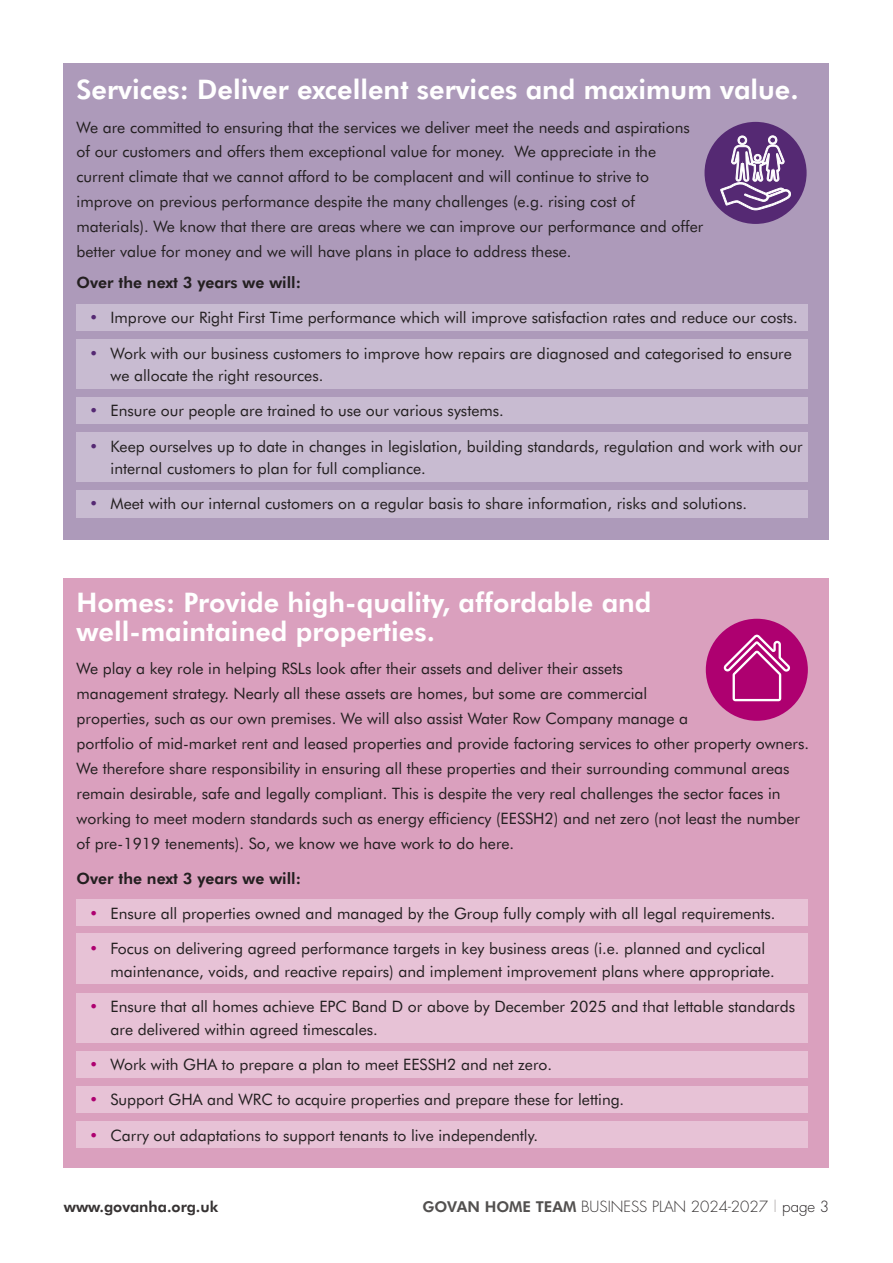
<style>
.page{position:relative;width:893px;height:1263px;background:#fff}
.page>*{position:absolute;margin:0;border:0;box-sizing:border-box;transform-origin:0 0}
.t1{font:800 27px/29.4px "Futura BT";color:#fff}
.t2{font:15.75px/24.9px "Futura BT";color:#231f20}
.t3{font:800 15.75px "Futura BT";color:#231f20}
.t4{font:300 15px "Futura";color:#373333}
.t5{font:800 15px "Futura BT";color:#373333}
.s1{color:#552973}
.s2{color:#ae0070}
.s3{font-family:"Futura BT";font-weight:800;color:#52504f}
.s4{color:#aca9a7}
.s5{color:#231f20}
</style>
<div class="page">
<div style="left:64px;top:578px;width:765px;height:590px;background:#daa0be"></div>
<div style="left:64px;top:64px;width:765px;height:476px;background:#ad9aba"></div>
<div style="left:77px;top:304px;width:731px;height:27px;background:#c8bbd1"></div>
<div style="left:77px;top:340px;width:731px;height:49px;background:#c8bbd1"></div>
<div style="left:77px;top:398px;width:731px;height:26px;background:#c8bbd1"></div>
<div style="left:77px;top:432px;width:731px;height:50px;background:#c8bbd1"></div>
<div style="left:77px;top:490px;width:731px;height:27px;background:#c8bbd1"></div>
<div style="left:77px;top:934px;width:731px;height:50px;background:#e7c2d6"></div>
<div style="left:77px;top:899px;width:731px;height:26px;background:#e7c2d6"></div>
<div style="left:77px;top:993px;width:731px;height:49px;background:#e7c2d6"></div>
<div style="left:77px;top:1051px;width:731px;height:26px;background:#e7c2d6"></div>
<div style="left:77px;top:1086px;width:731px;height:27px;background:#e7c2d6"></div>
<div style="left:77px;top:1121px;width:731px;height:27px;background:#e7c2d6"></div>
<div style="left:704px;top:122px;width:103px;height:102px;background:#552973;border-radius:50%"></div>
<svg style="left:720px;top:136px;width:71px;height:74px"></svg>
<div style="left:706px;top:619px;width:102px;height:102px;background:#ae0070;border-radius:50%"></div>
<svg style="left:723px;top:635px;width:67px;height:66px"></svg>
<h1 class="t1" style="left:77px;top:76px;width:724px">Services: Deliver excellent services and maximum value.</h1>
<p class="t2" style="left:77px;top:115px;width:628px">We are committed to ensuring that the services we deliver meet the needs and aspirations of our customers and offers them exceptional value for money. We appreciate in the current climate that we cannot afford to be complacent and will continue to strive to improve on previous performance despite the many challenges (e.g. rising cost of materials). We know that there are areas where we can improve our performance and offer better value for money and we will have plans in place to address these.</p>
<p class="t3" style="left:77px;top:275px;width:226px">Over the next 3 years we will:</p>
<p class="t2" style="left:89px;top:306px;width:710px"><span class="s1">•</span> Improve our Right First Time performance which will improve satisfaction rates and reduce our costs.</p>
<p class="t2" style="left:111px;top:343px;width:683px;line-height:22.5px;text-indent:-21px"><span class="s1">•</span> Work with our business customers to improve how repairs are diagnosed and categorised to ensure we allocate the right resources.</p>
<p class="t2" style="left:89px;top:399px;width:416px"><span class="s1">•</span> Ensure our people are trained to use our various systems.</p>
<p class="t2" style="left:111px;top:436px;width:693px;line-height:22.5px;text-indent:-21px"><span class="s1">•</span> Keep ourselves up to date in changes in legislation, building standards, regulation and work with our internal customers to plan for full compliance.</p>
<p class="t2" style="left:89px;top:492px;width:659px"><span class="s1">•</span> Meet with our internal customers on a regular basis to share information, risks and solutions.</p>
<h1 class="t1" style="left:77px;top:588px;width:576px">Homes: Provide high-quality, affordable and well-maintained properties.</h1>
<p class="t2" style="left:77px;top:657px;width:734px">We play a key role in helping RSLs look after their assets and deliver their assets<br>management strategy. Nearly all these assets are homes, but some are commercial<br>properties, such as our own premises. We will also assist Water Row Company manage a<br>portfolio of mid-market rent and leased properties and provide factoring services to other property owners.<br>We therefore share responsibility in ensuring all these properties and their surrounding communal areas remain desirable, safe and legally compliant. This is despite the very real challenges the sector faces in working to meet modern standards such as energy efficiency (EESSH2) and net zero (not least the number of pre-1919 tenements). So, we know we have work to do here.</p>
<p class="t3" style="left:77px;top:870px;width:226px">Over the next 3 years we will:</p>
<p class="t2" style="left:89px;top:902px;width:688px"><span class="s2">•</span> Ensure all properties owned and managed by the Group fully comply with all legal requirements.</p>
<p class="t2" style="left:111px;top:938px;width:666px;line-height:22.5px;text-indent:-21px"><span class="s2">•</span> Focus on delivering agreed performance targets in key business areas (i.e. planned and cyclical maintenance, voids, and reactive repairs) and implement improvement plans where appropriate.</p>
<p class="t2" style="left:111px;top:996px;width:686px;line-height:22.5px;text-indent:-21px"><span class="s2">•</span> Ensure that all homes achieve EPC Band D or above by December 2025 and that lettable standards are delivered within agreed timescales.</p>
<p class="t2" style="left:89px;top:1053px;width:464px"><span class="s2">•</span> Work with GHA to prepare a plan to meet EESSH2 and net zero.</p>
<p class="t2" style="left:89px;top:1088px;width:536px"><span class="s2">•</span> Support GHA and WRC to acquire properties and prepare these for letting.</p>
<p class="t2" style="left:89px;top:1123px;width:450px"><span class="s2">•</span> Carry out adaptations to support tenants to live independently.</p>
<p class="t5" style="left:64px;top:1199px;width:156px">www.govanha.org.uk</p>
<p class="t4" style="left:422px;top:1199px;width:408px"><span class="s3">GOVAN HOME TEAM</span> BUSINESS PLAN 2024-2027 <span class="s4">|</span> <span class="s5">page 3</span></p>
</div>
